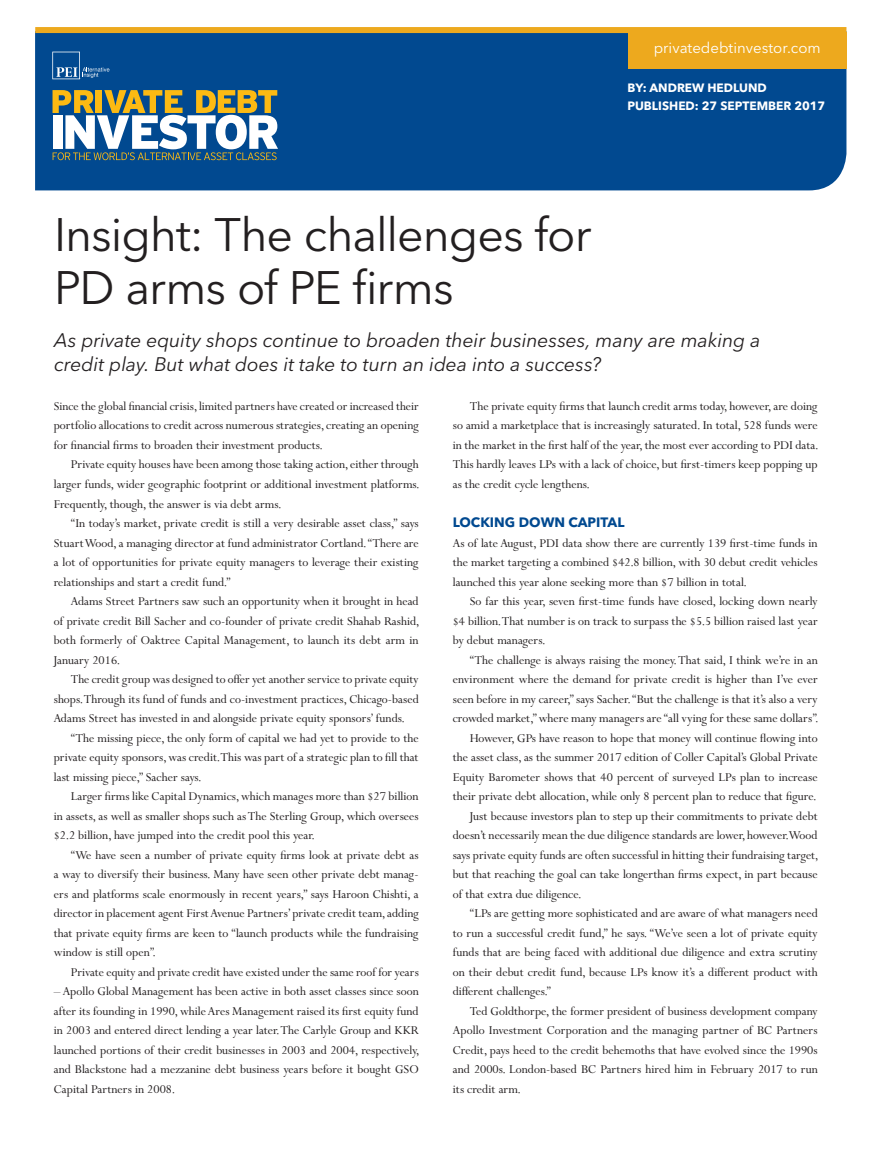
<style>
.page{position:relative;width:872px;height:1149px;background:#fff}
.page>*{position:absolute;margin:0;border:0;box-sizing:border-box;transform-origin:0 0}
.Headline{font:46.5px/52.5px "Avenir Next LT Pro";letter-spacing:-.02em;color:#231f20}
.Headline-2{font:italic 19.5px/24px "Avenir Next LT Pro";letter-spacing:-.01em;color:#231f20}
.t1{font:15px "Avenir Next LT Pro";color:#fff}
.Body_Indent{font:13.5px/19.5px "Perpetua MT Pro";color:#231f20;text-align:justify}
.Body_Indent-2{font:700 13.5px "Avenir Next LT Pro";color:#014990}
.Eyebrow{font:700 12px "Avenir Next LT Pro";color:#fff}
</style>
<div class="page">
<div style="left:35px;top:33px;width:811px;height:157px;background:#014990"></div>
<div style="left:42px;top:42px;width:245px;height:128px;background:#014990"></div>
<svg style="left:53px;top:90px;width:225px;height:70px"></svg>
<svg style="left:52px;top:52px;width:57px;height:27px"></svg>
<div style="left:628px;top:33px;width:218px;height:36px;background:#eda91e"></div>
<div style="left:35px;top:27px;width:811px;height:6px;background:#eda91e"></div>
<p class="t1" style="left:653px;top:39px;width:169px">privatedebtinvestor.com</p>
<p class="Eyebrow" style="left:627px;top:80px;width:141px">BY: ANDREW HEDLUND</p>
<p class="Eyebrow" style="left:627px;top:98px;width:199px">PUBLISHED: 27 SEPTEMBER 2017</p>
<p class="Headline" style="left:54px;top:209px;width:539px">Insight: The challenges for<br>PD arms of PE firms</p>
<p class="Headline-2" style="left:54px;top:328px;width:708px">As private equity shops continue to broaden their businesses, many are making a credit play. But what does it take to turn an idea into a success?</p>
<p class="Body_Indent" style="left:54px;top:396px;width:367px">Since the global financial crisis, limited partners have created or increased their portfolio allocations to credit across numerous strategies, creating an opening for financial firms to broaden their investment products.</p>
<p class="Body_Indent" style="left:54px;top:455px;width:367px;text-indent:17px">Private equity houses have been among those taking action, either through larger funds, wider geographic footprint or additional investment platforms.<br>Frequently, though, the answer is via debt arms.</p>
<p class="Body_Indent" style="left:54px;top:513px;width:366px;text-indent:17px">“In today’s market, private credit is still a very desirable asset class,” says Stuart Wood, a managing director at fund administrator Cortland. “There are a lot of opportunities for private equity managers to leverage their existing relationships and start a credit fund.”</p>
<p class="Body_Indent" style="left:54px;top:591px;width:367px;text-indent:17px">Adams Street Partners saw such an opportunity when it brought in head of private credit Bill Sacher and co-founder of private credit Shahab Rashid, both formerly of Oaktree Capital Management, to launch its debt arm in January 2016.</p>
<p class="Body_Indent" style="left:54px;top:669px;width:366px;text-indent:17px">The credit group was designed to offer yet another service to private equity shops. Through its fund of funds and co-investment practices, Chicago-based Adams Street has invested in and alongside private equity sponsors’ funds.</p>
<p class="Body_Indent" style="left:54px;top:728px;width:366px;text-indent:17px">“The missing piece, the only form of capital we had yet to provide to the private equity sponsors, was credit. This was part of a strategic plan to fill that last missing piece,” Sacher says.</p>
<p class="Body_Indent" style="left:54px;top:786px;width:366px;text-indent:17px">Larger firms like Capital Dynamics, which manages more than $27 billion in assets, as well as smaller shops such as The Sterling Group, which oversees $2.2 billion, have jumped into the credit pool this year.</p>
<p class="Body_Indent" style="left:54px;top:845px;width:367px;text-indent:17px">“We have seen a number of private equity firms look at private debt as a way to diversify their business. Many have seen other private debt manag&shy;ers and platforms scale enormously in recent years,” says Haroon Chishti, a director in placement agent First Avenue Partners’ private credit team, adding that private equity firms are keen to “launch products while the fundraising window is still open”.</p>
<p class="Body_Indent" style="left:71px;top:962px;width:349px">Private equity and private credit have existed under the same roof for years</p>
<p class="Body_Indent" style="left:54px;top:981px;width:367px">– Apollo Global Management has been active in both asset classes since soon after its founding in 1990, while Ares Management raised its first equity fund in 2003 and entered direct lending a year later. The Carlyle Group and KKR launched portions of their credit businesses in 2003 and 2004, respectively, and Blackstone had a mezzanine debt business years before it bought GSO Capital Partners in 2008.</p>
<p class="Body_Indent" style="left:453px;top:396px;width:367px;text-indent:17px">The private equity firms that launch credit arms today, however, are doing so amid a marketplace that is increasingly saturated. In total, 528 funds were in the market in the first half of the year, the most ever according to PDI data.<br>This hardly leaves LPs with a lack of choice, but first-timers keep popping up as the credit cycle lengthens.</p>
<p class="Body_Indent-2" style="left:453px;top:514px;width:173px">LOCKING DOWN CAPITAL</p>
<p class="Body_Indent" style="left:453px;top:533px;width:366px">As of late August, PDI data show there are currently 139 first-time funds in the market targeting a combined $42.8 billion, with 30 debut credit vehicles launched this year alone seeking more than $7 billion in total.</p>
<p class="Body_Indent" style="left:453px;top:591px;width:366px;text-indent:17px">So far this year, seven first-time funds have closed, locking down nearly $4 billion. That number is on track to surpass the $5.5 billion raised last year by debut managers.</p>
<p class="Body_Indent" style="left:453px;top:650px;width:367px;text-indent:17px">“The challenge is always raising the money. That said, I think we’re in an environment where the demand for private credit is higher than I’ve ever seen before in my career,” says Sacher. “But the challenge is that it’s also a very crowded market,” where many managers are “all vying for these same dollars”.</p>
<p class="Body_Indent" style="left:453px;top:728px;width:366px;text-indent:17px">However, GPs have reason to hope that money will continue flowing into the asset class, as the summer 2017 edition of Coller Capital’s Global Private Equity Barometer shows that 40 percent of surveyed LPs plan to increase their private debt allocation, while only 8 percent plan to reduce that figure.</p>
<p class="Body_Indent" style="left:453px;top:806px;width:367px;text-indent:17px">Just because investors plan to step up their commitments to private debt doesn’t necessarily mean the due diligence standards are lower, however. Wood says private equity funds are often successful in hitting their fundraising target, but that reaching the goal can take longerthan firms expect, in part because of that extra due diligence.</p>
<p class="Body_Indent" style="left:453px;top:903px;width:366px;text-indent:17px">“LPs are getting more sophisticated and are aware of what managers need to run a successful credit fund,” he says. “We’ve seen a lot of private equity funds that are being faced with additional due diligence and extra scrutiny on their debut credit fund, because LPs know it’s a different product with different challenges.”</p>
<p class="Body_Indent" style="left:453px;top:1001px;width:367px;text-indent:17px">Ted Goldthorpe, the former president of business development company Apollo Investment Corporation and the managing partner of BC Partners Credit, pays heed to the credit behemoths that have evolved since the 1990s and 2000s. London-based BC Partners hired him in February 2017 to run its credit arm.</p>
</div>
